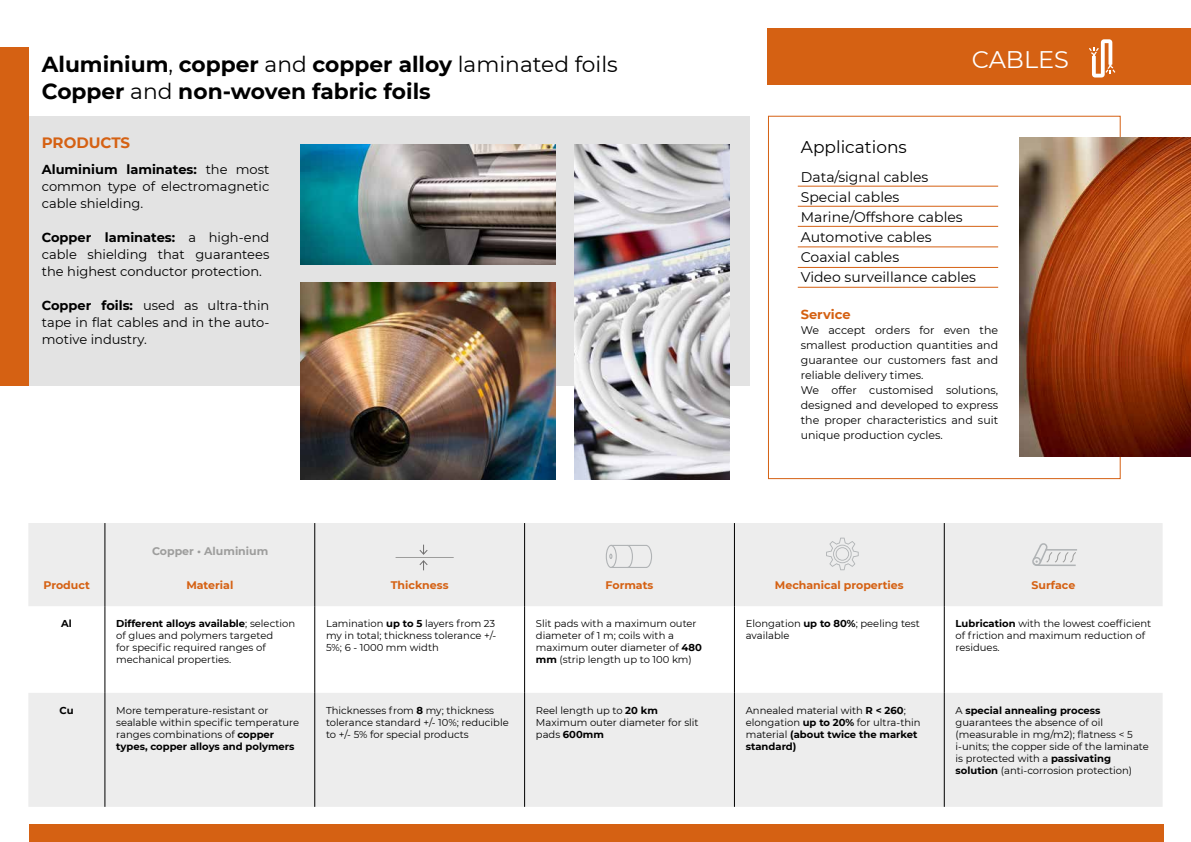
<style>
.page{position:relative;width:1191px;height:842px;background:#fff}
.page>*{position:absolute;margin:0;border:0;box-sizing:border-box;transform-origin:0 0}
.t1{font:24px "Montserrat";color:#fff}
.t2{font:700 21.7px/26.1px "Montserrat";color:#000}
.t3{font:17px "Montserrat";color:#000}
.t4{font:700 15px "Montserrat";color:#d56113}
.t5{font:14px/20px "Montserrat";color:#000}
.t6{font:13px/17px "Montserrat";color:#000;text-align:justify}
.t7{font:700 13px "Montserrat";color:#d56113}
.t8{font:11px/15px "Montserrat";color:#000}
.t9{font:700 11px "Montserrat";color:#d56113}
.t10{font:700 11px "Montserrat";color:#9d9d9c}
.t11{font:10px/12px "Montserrat";color:#000}
.t12{font:700 10px "Montserrat";color:#000}
.s1{font-weight:400}
.s2{font-weight:700}
</style>
<div class="page">
<div style="left:0;top:116px;width:749px;height:270px;background:#e3e3e3"></div>
<div style="left:0;top:47px;width:28px;height:339px;background:#d56113"></div>
<div style="left:29px;top:825px;width:1134px;height:17px;background:#d56113"></div>
<img style="left:300px;top:145px;width:256px;height:120px">
<img style="left:300px;top:282px;width:256px;height:197px">
<img style="left:1019px;top:137px;width:172px;height:319px">
<img style="left:575px;top:145px;width:155px;height:334px">
<hr style="left:797px;top:186px;width:201px;height:1px;background:#d56113">
<hr style="left:797px;top:206px;width:201px;height:1px;background:#d56113">
<hr style="left:797px;top:226px;width:201px;height:1px;background:#d56113">
<hr style="left:797px;top:247px;width:201px;height:1px;background:#d56113">
<hr style="left:797px;top:267px;width:201px;height:1px;background:#d56113">
<hr style="left:797px;top:287px;width:201px;height:1px;background:#d56113">
<div style="left:768px;top:28px;width:423px;height:57px;background:#d56113"></div>
<svg style="left:28px;top:523px;width:1134px;height:284px;fill:#ededed"></svg>
<hr style="left:105px;top:523px;width:1px;height:83px;background:#000">
<hr style="left:314px;top:523px;width:1px;height:83px;background:#000">
<hr style="left:524px;top:523px;width:1px;height:83px;background:#000">
<hr style="left:734px;top:523px;width:1px;height:83px;background:#000">
<hr style="left:944px;top:523px;width:1px;height:83px;background:#000">
<hr style="left:105px;top:606px;width:1px;height:87px;background:#000">
<hr style="left:314px;top:606px;width:1px;height:87px;background:#000">
<hr style="left:524px;top:606px;width:1px;height:87px;background:#000">
<hr style="left:734px;top:606px;width:1px;height:87px;background:#000">
<hr style="left:944px;top:606px;width:1px;height:87px;background:#000">
<hr style="left:105px;top:693px;width:1px;height:114px;background:#000">
<hr style="left:314px;top:693px;width:1px;height:114px;background:#000">
<hr style="left:524px;top:693px;width:1px;height:114px;background:#000">
<hr style="left:734px;top:693px;width:1px;height:114px;background:#000">
<hr style="left:944px;top:693px;width:1px;height:114px;background:#000">
<svg style="left:605px;top:544px;width:47px;height:25px"></svg>
<hr style="left:395px;top:557px;width:59px;height:1px;background:#9d9d9c">
<svg style="left:418px;top:545px;width:11px;height:25px"></svg>
<svg style="left:1089px;top:39px;width:26px;height:39px"></svg>
<svg style="left:826px;top:538px;width:32px;height:32px"></svg>
<svg style="left:1031px;top:541px;width:47px;height:26px"></svg>
<h1 class="t1" style="left:972px;top:43px;width:99px">CABLES</h1>
<h2 class="t2" style="left:42px;top:51px;width:577px">Aluminium<span class="s1">,</span> copper <span class="s1">and</span> copper alloy <span class="s1">laminated foils<br></span>Copper <span class="s1">and</span> non-woven fabric foils</h2>
<h3 class="t4" style="left:42px;top:132px;width:90px">PRODUCTS</h3>
<h3 class="t6" style="left:42px;top:160px;width:229px"><span class="s2">Aluminium laminates:</span> the most common type of electromagnetic cable shielding.</h3>
<h3 class="t6" style="left:42px;top:228px;width:229px"><span class="s2">Copper laminates:</span> a high-end cable shielding that guarantees the highest conductor protection.</h3>
<h3 class="t6" style="left:42px;top:296px;width:229px"><span class="s2">Copper foils:</span> used as ultra-thin tape in flat cables and in the auto&shy;motive industry.</h3>
<h3 class="t7" style="left:801px;top:305px;width:51px">Service</h3>
<h3 class="t3" style="left:801px;top:136px;width:107px">Applications</h3>
<h3 class="t5" style="left:801px;top:167px;width:177px">Data/signal cables<br>Special cables<br>Marine/Offshore cables<br>Automotive cables<br>Coaxial cables<br>Video surveillance cables</h3>
<p class="t8" style="left:801px;top:323px;width:199px">We accept orders for even the smallest production quantities and guarantee our customers fast and reliable delivery times.<br>We offer customised solutions, designed and developed to express the proper characteristics and suit unique production cycles.</p>
<p class="t10" style="left:152px;top:543px;width:118px">Copper • Aluminium</p>
<p class="t9" style="left:43px;top:577px;width:48px">Product</p>
<p class="t9" style="left:186px;top:577px;width:48px">Material</p>
<p class="t9" style="left:391px;top:577px;width:59px">Thickness</p>
<p class="t9" style="left:605px;top:577px;width:49px">Formats</p>
<p class="t9" style="left:775px;top:577px;width:130px">Mechanical properties</p>
<p class="t9" style="left:1031px;top:577px;width:45px">Surface</p>
<p class="t12" style="left:61px;top:616px;width:12px">Al</p>
<p class="t11" style="left:116px;top:617px;width:180px"><span class="s2">Different alloys available</span>; selection of glues and polymers targeted<br>for specific required ranges of mechanical properties.</p>
<p class="t11" style="left:326px;top:617px;width:172px">Lamination <span class="s2">up to 5</span> layers from 23 my in total; thickness tolerance +/-<br>5%; 6 - 1000 mm width</p>
<p class="t11" style="left:536px;top:617px;width:167px">Slit pads with a maximum outer diameter of 1 m; coils with a maximum outer diameter of <span class="s2">480 mm</span> (strip length up to 100 km)</p>
<p class="t11" style="left:745px;top:617px;width:176px">Elongation <span class="s2">up to 80%</span>; peeling test available</p>
<p class="t11" style="left:955px;top:617px;width:197px"><span class="s2">Lubrication</span> with the lowest coefficient of friction and maximum reduction of residues.</p>
<p class="t12" style="left:60px;top:703px;width:16px">Cu</p>
<p class="t11" style="left:116px;top:704px;width:184px">More temperature-resistant or sealable within specific temperature ranges combinations of <span class="s2">copper types, copper alloys and polymers</span></p>
<p class="t11" style="left:326px;top:704px;width:184px">Thicknesses from <span class="s2">8</span> my; thickness tolerance standard +/- 10%; reducible to +/- 5% for special products</p>
<p class="t11" style="left:536px;top:704px;width:164px">Reel length up to <span class="s2">20 km<br></span>Maximum outer diameter for slit pads <span class="s2">600mm</span></p>
<p class="t11" style="left:745px;top:704px;width:176px">Annealed material with <span class="s2">R &lt; 260</span>; elongation <span class="s2">up to 20%</span> for ultra-thin material <span class="s2">(about twice the market standard)</span></p>
<p class="t11" style="left:955px;top:704px;width:195px">A <span class="s2">special annealing process </span>guarantees the absence of oil (measurable in mg/m2); flatness &lt; 5 i-units; the copper side of the laminate is protected with a <span class="s2">passivating solution</span> (anti-corrosion protection)</p>
</div>
